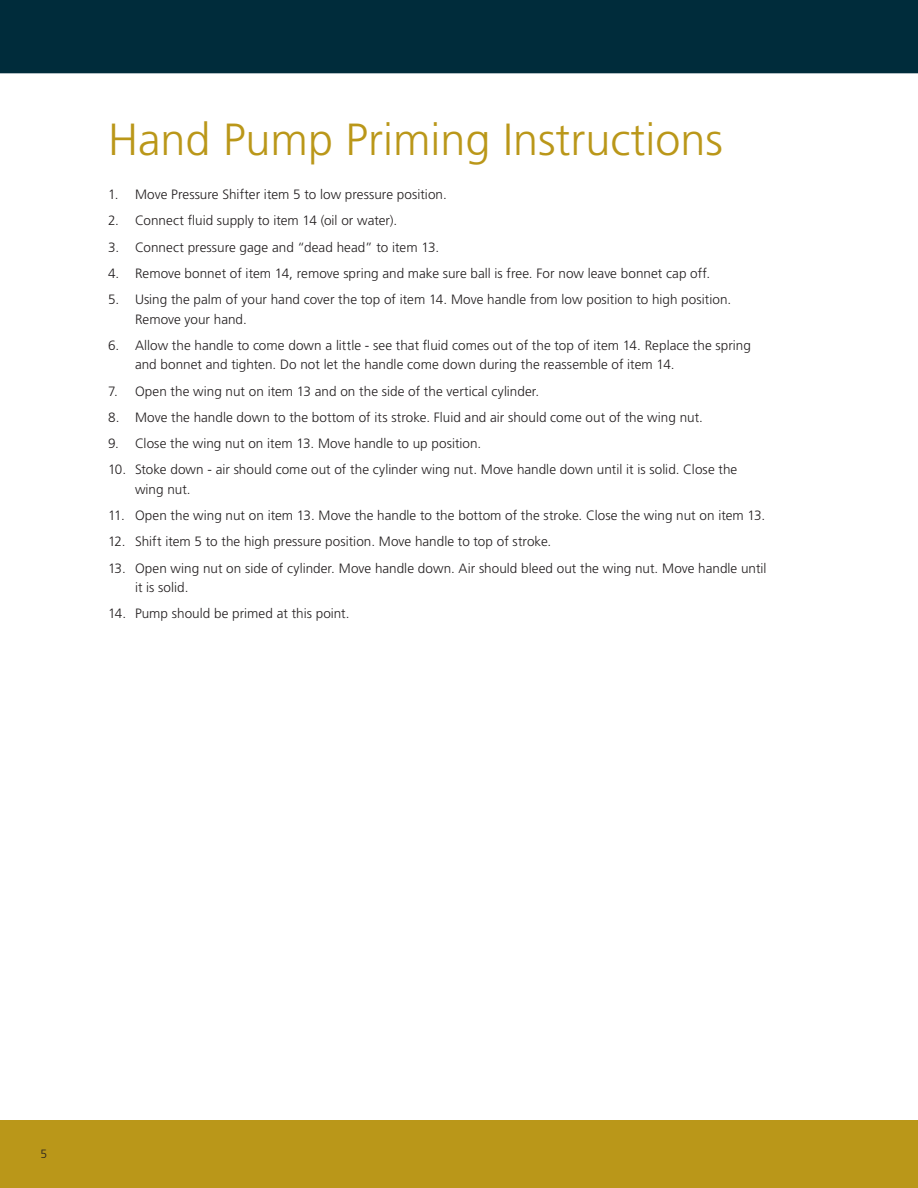
<style>
.page{position:relative;width:918px;height:1188px;background:#fff}
.page>*{position:absolute;margin:0;border:0;box-sizing:border-box;transform-origin:0 0}
.t1{font:300 45px "Frutiger LT Std";color:#ba9719}
.t2{font:300 13.5px/19.5px "Frutiger LT Std";color:#231f20}
.Page_Number_-_Left{font:300 12px "Frutiger LT Std";color:#231f20}
</style>
<div class="page">
<div style="left:0;top:1120px;width:918px;height:68px;background:#ba9719"></div>
<div style="left:0;top:0;width:918px;height:74px;background:#002c3b"></div>
<p class="t1" style="left:108px;top:114px;width:617px">Hand Pump Priming Instructions</p>
<p class="t2" style="left:108px;top:185px;width:340px">1. Move Pressure Shifter item 5 to low pressure position.</p>
<p class="t2" style="left:108px;top:211px;width:291px">2. Connect fluid supply to item 14 (oil or water).</p>
<p class="t2" style="left:108px;top:237px;width:333px">3. Connect pressure gage and “dead head” to item 13.</p>
<p class="t2" style="left:108px;top:264px;width:604px">4. Remove bonnet of item 14, remove spring and make sure ball is free. For now leave bonnet cap off.</p>
<p class="t2" style="left:135px;top:290px;width:598px;text-indent:-27px">5. Using the palm of your hand cover the top of item 14. Move handle from low position to high position.<br>Remove your hand.</p>
<p class="t2" style="left:135px;top:336px;width:617px;text-indent:-27px">6. Allow the handle to come down a little - see that fluid comes out of the top of item 14. Replace the spring and bonnet and tighten. Do not let the handle come down during the reassemble of item 14.</p>
<p class="t2" style="left:108px;top:381px;width:433px">7. Open the wing nut on item 13 and on the side of the vertical cylinder.</p>
<p class="t2" style="left:108px;top:408px;width:596px">8. Move the handle down to the bottom of its stroke. Fluid and air should come out of the wing nut.</p>
<p class="t2" style="left:108px;top:434px;width:375px">9. Close the wing nut on item 13. Move handle to up position.</p>
<p class="t2" style="left:135px;top:460px;width:604px;text-indent:-27px">10. Stoke down - air should come out of the cylinder wing nut. Move handle down until it is solid. Close the wing nut.</p>
<p class="t2" style="left:108px;top:506px;width:659px">11. Open the wing nut on item 13. Move the handle to the bottom of the stroke. Close the wing nut on item 13.</p>
<p class="t2" style="left:108px;top:532px;width:445px">12. Shift item 5 to the high pressure position. Move handle to top of stroke.</p>
<p class="t2" style="left:135px;top:558px;width:633px;text-indent:-27px">13. Open wing nut on side of cylinder. Move handle down. Air should bleed out the wing nut. Move handle until it is solid.</p>
<p class="t2" style="left:108px;top:604px;width:243px">14. Pump should be primed at this point.</p>
<p class="Page_Number_-_Left" style="left:40px;top:1147px;width:8px">5</p>
</div>
